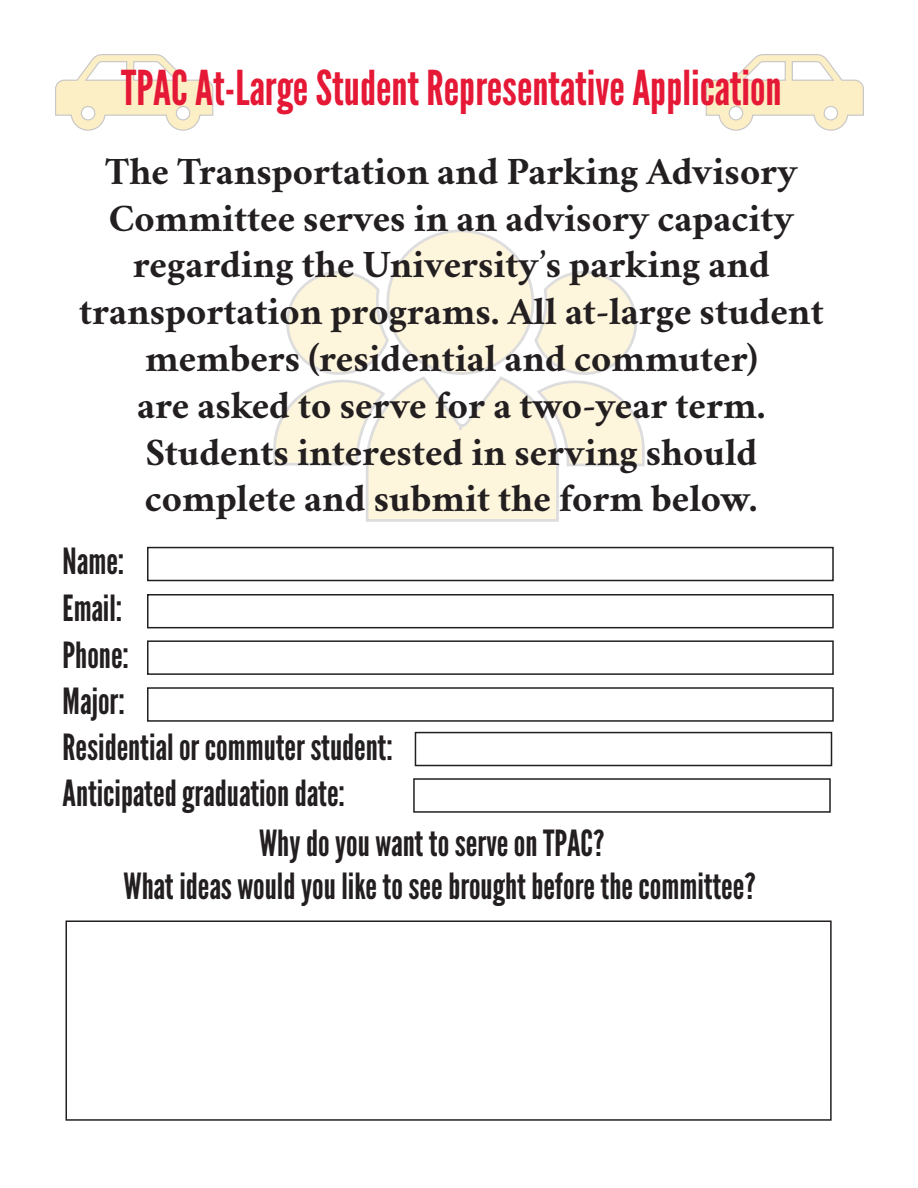
<style>
.page{position:relative;width:918px;height:1188px;background:#fff}
.page>*{position:absolute;margin:0;border:0;box-sizing:border-box;transform-origin:0 0}
.t1{font:48px "League Gothic";color:#e51836}
.t2{font:700 39px/46.8px "Crimson";color:#231f20;text-align:center}
.t3{font:36px "League Gothic";color:#231f20}
</style>
<div class="page">
<svg style="left:273px;top:230px;width:372px;height:292px"></svg>
<svg style="left:55px;top:54px;width:158px;height:77px"></svg>
<svg style="left:706px;top:54px;width:158px;height:77px"></svg>
<div style="left:66px;top:920px;width:766px;height:201px;border:2px solid #231f20"></div>
<div style="left:147px;top:547px;width:687px;height:34px;border:2px solid #231f20"></div>
<div style="left:147px;top:594px;width:687px;height:34px;border:2px solid #231f20"></div>
<div style="left:147px;top:640px;width:687px;height:35px;border:2px solid #231f20"></div>
<div style="left:147px;top:687px;width:687px;height:35px;border:2px solid #231f20"></div>
<div style="left:415px;top:732px;width:417px;height:34px;border:2px solid #231f20"></div>
<div style="left:413px;top:778px;width:418px;height:35px;border:2px solid #231f20"></div>
<p class="t1" style="left:121px;top:60px;width:662px">TPAC At-Large Student Representative Application</p>
<p class="t2" style="left:79px;top:147px;width:746px">The Transportation and Parking Advisory Committee serves in an advisory capacity regarding the University’s parking and transportation programs. All at-large student members (residential and commuter)</p>
<p class="t2" style="left:137px;top:381px;width:630px">are asked to serve for a two-year term.</p>
<p class="t2" style="left:145px;top:428px;width:615px;text-align:left">Students interested in serving should complete and submit the form below.</p>
<p class="t3" style="left:63px;top:540px;width:63px">Name:</p>
<p class="t3" style="left:63px;top:587px;width:61px">Email:</p>
<p class="t3" style="left:63px;top:633px;width:68px">Phone:</p>
<p class="t3" style="left:63px;top:680px;width:64px">Major:</p>
<p class="t3" style="left:63px;top:726px;width:332px">Residential or commuter student:</p>
<p class="t3" style="left:63px;top:772px;width:284px">Anticipated graduation date:</p>
<p class="t3" style="left:259px;top:821px;width:347px">Why do you want to serve on TPAC?</p>
<p class="t3" style="left:123px;top:865px;width:634px">What ideas would you like to see brought before the committee?</p>
</div>
